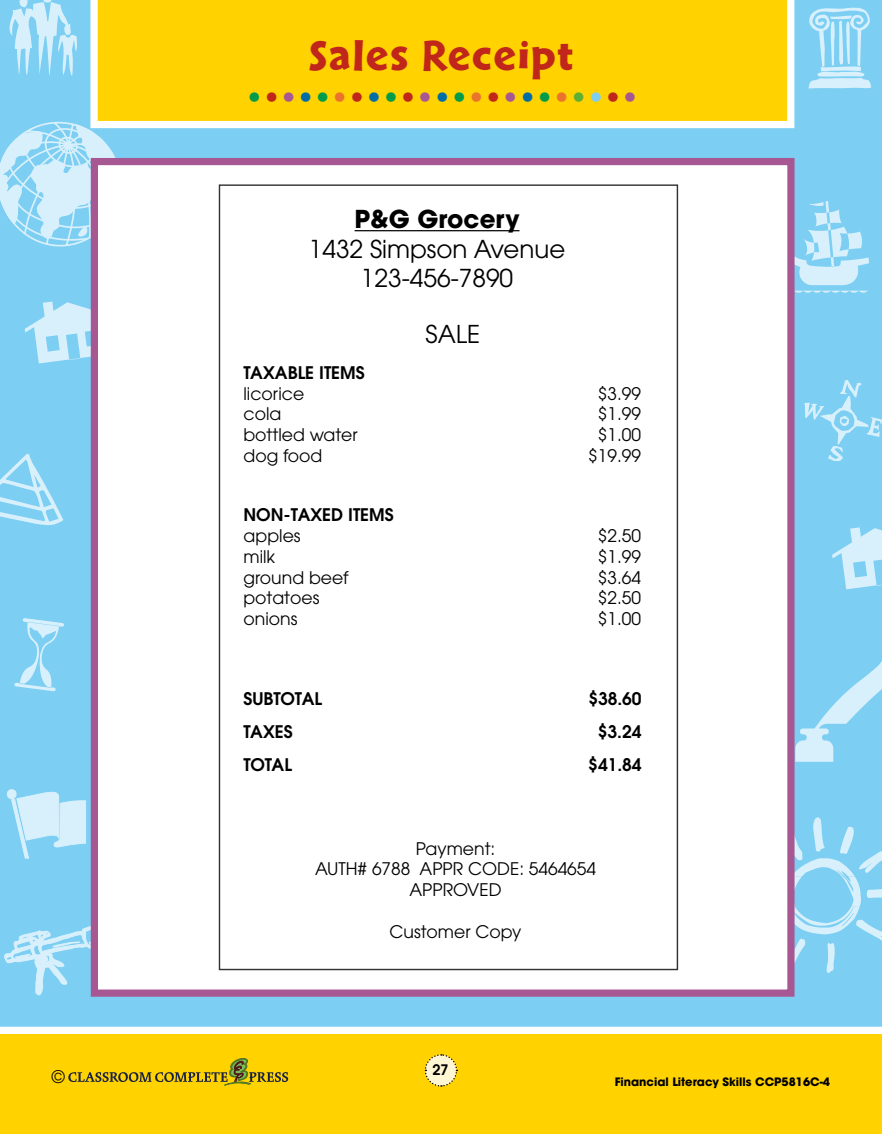
<style>
.page{position:relative;width:882px;height:1134px;background:#fff}
.page>*{position:absolute;margin:0;border:0;box-sizing:border-box;transform-origin:0 0}
.t1{font:44.71px "Cal Sans Heavy KA";letter-spacing:.04em;color:#c1261b}
.t2{font:700 40.34px "Futura";color:#009c4a}
.t3{font:24.59px/29.5px "Avant Garde";color:#000;text-align:center}
.t4{font:700 24.59px "Avant Garde";color:#000}
.t5{font:24.5px "Avant Garde";color:#000}
.t6{font:17.32px/20.7px "Avant Garde";color:#000;text-align:center}
.t7{font:600 17.32px "Avant Garde";color:#000}
.t8{font:600 14.44px "Avant Garde";color:#000}
.t9{font:700 11.55px "Avant Garde";color:#000}
.s1{color:#c1261b}
.s2{color:#a75893}
.s3{color:#006da7}
.s4{color:#ea742d}
.s5{color:#5eaf36}
.s6{color:#7ccef3}
</style>
<div class="page">
<div style="left:0;top:1034px;width:882px;height:100px;background:#ffd200"></div>
<svg style="left:424px;top:1054px;width:34px;height:33px"></svg>
<svg style="left:68px;top:1058px;width:220px;height:27px"></svg>
<div style="left:0;top:0;width:882px;height:1027px;background:#7ccef3"></div>
<svg style="left:0;top:454px;width:63px;height:73px;background:#93d6f5"></svg>
<svg style="left:25px;top:302px;width:66px;height:61px;background:#b2e1f7"></svg>
<svg style="left:808px;top:6px;width:63px;height:83px;background:#a0dbf6"></svg>
<svg style="left:8px;top:0;width:70px;height:76px;background:#a3dcf6"></svg>
<svg style="left:5px;top:789px;width:81px;height:70px;background:#afe1f7"></svg>
<svg style="left:804px;top:380px;width:78px;height:81px;background:#8ad3f4"></svg>
<svg style="left:795px;top:201px;width:74px;height:92px;background:#a1dbf6"></svg>
<svg style="left:14px;top:618px;width:50px;height:73px;background:#94d7f5"></svg>
<svg style="left:4px;top:923px;width:87px;height:74px;background:#95d7f5"></svg>
<svg style="left:0;top:120px;width:122px;height:128px;background:#acdff7"></svg>
<svg style="left:832px;top:527px;width:50px;height:62px;background:#afe1f7"></svg>
<svg style="left:795px;top:645px;width:87px;height:117px;background:#92d6f5"></svg>
<svg style="left:795px;top:817px;width:87px;height:156px;background:#8fd5f4"></svg>
<div style="left:94px;top:162px;width:697px;height:831px;background:#fff"></div>
<div style="left:91px;top:158px;width:704px;height:839px;border:7px solid #a75893"></div>
<svg style="left:90px;top:0;width:704px;height:128px;background:#fdd515"></svg>
<hr style="left:355px;top:230px;width:165px;height:1px;background:#000">
<h1 class="t1" style="left:309px;top:30px;width:266px">SALES RECEIPT</h1>
<h2 class="t2" style="left:248px;top:60px;width:391px">.<span class="s1">.</span><span class="s2">.</span><span class="s3">.</span>.<span class="s4">.</span><span class="s1">.</span><span class="s3">.</span>.<span class="s1">.</span><span class="s2">.</span><span class="s3">.</span>.<span class="s4">.</span><span class="s1">.</span><span class="s2">.</span><span class="s3">.</span>.<span class="s4">.</span><span class="s5">.</span><span class="s6">.</span><span class="s1">.</span><span class="s2">.</span></h2>
<h3 class="t4" style="left:355px;top:203px;width:166px">P&amp;G Grocery</h3>
<h3 class="t3" style="left:309px;top:234px;width:258px">1432 Simpson Avenue<br>123-456-7890</h3>
<h3 class="t5" style="left:426px;top:320px;width:56px">SALE</h3>
<p class="t7" style="left:243px;top:361px;width:123px">TAXABLE ITEMS</p>
<p class="t6" style="left:243px;top:383px;width:62px">licorice</p>
<p class="t6" style="left:598px;top:383px;width:45px">$3.99</p>
<p class="t6" style="left:243px;top:404px;width:39px">cola</p>
<p class="t6" style="left:598px;top:404px;width:45px">$1.99</p>
<p class="t6" style="left:243px;top:424px;width:116px">bottled water</p>
<p class="t6" style="left:598px;top:424px;width:45px">$1.00</p>
<p class="t6" style="left:243px;top:445px;width:80px">dog food</p>
<p class="t6" style="left:588px;top:445px;width:54px">$19.99</p>
<p class="t7" style="left:243px;top:504px;width:152px">NON-TAXED ITEMS</p>
<p class="t6" style="left:243px;top:525px;width:59px">apples</p>
<p class="t6" style="left:598px;top:525px;width:45px">$2.50</p>
<p class="t6" style="left:243px;top:546px;width:33px">milk</p>
<p class="t6" style="left:598px;top:546px;width:45px">$1.99</p>
<p class="t6" style="left:243px;top:567px;width:107px">ground beef</p>
<p class="t6" style="left:598px;top:567px;width:45px">$3.64</p>
<p class="t6" style="left:243px;top:588px;width:77px">potatoes</p>
<p class="t6" style="left:598px;top:588px;width:45px">$2.50</p>
<p class="t6" style="left:243px;top:608px;width:55px">onions</p>
<p class="t6" style="left:598px;top:608px;width:45px">$1.00</p>
<p class="t7" style="left:243px;top:687px;width:80px">SUBTOTAL</p>
<p class="t7" style="left:588px;top:687px;width:55px">$38.60</p>
<p class="t7" style="left:243px;top:720px;width:51px">TAXES</p>
<p class="t7" style="left:598px;top:720px;width:45px">$3.24</p>
<p class="t7" style="left:243px;top:753px;width:50px">TOTAL</p>
<p class="t7" style="left:588px;top:753px;width:55px">$41.84</p>
<p class="t6" style="left:315px;top:838px;width:282px">Payment:<br>AUTH# 6788 APPR CODE: 5464654<br>APPROVED</p>
<p class="t6" style="left:390px;top:921px;width:134px">Customer Copy</p>
<p class="t8" style="left:433px;top:1060px;width:18px">27</p>
<p class="t6" style="left:52px;top:1067px;width:14px">©</p>
<p class="t9" style="left:615px;top:1074px;width:217px">Financial Literacy Skills CCP5816C-4</p>
</div>
